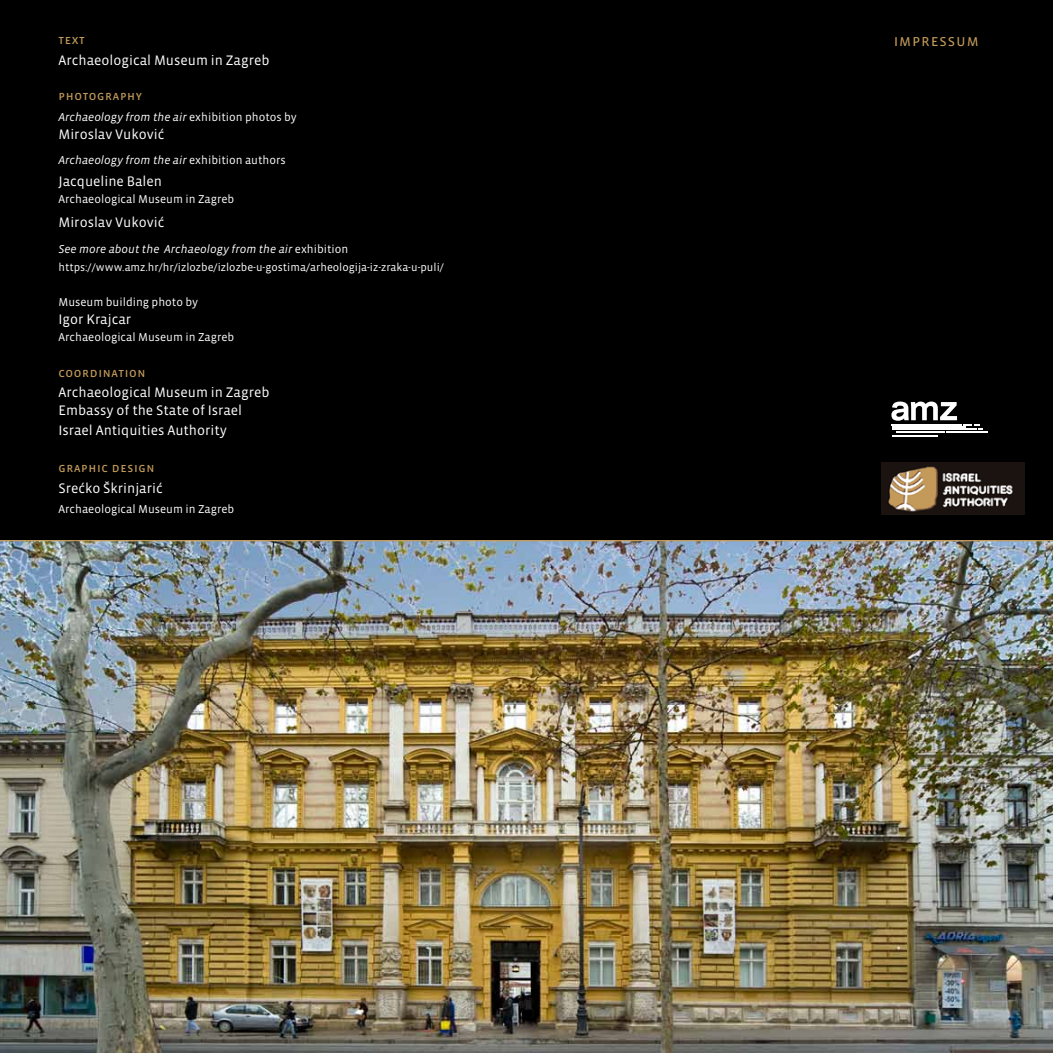
<style>
.page{position:relative;width:1053px;height:1053px;background:#fff}
.page>*{position:absolute;margin:0;border:0;box-sizing:border-box;transform-origin:0 0}
.t1{font:16.25px "Vista Sans OTCE";letter-spacing:.05em;color:#c39b59}
.t2{font:14.12px/17.6px "Vista Sans OTCE";color:#fff}
.t3{font:12.88px "Vista Sans OTCE";letter-spacing:.05em;color:#c39b59}
.t4{font:italic 11.75px "Vista Sans OTCE";color:#fff}
.t5{font:11.75px "Vista Sans OTCE";color:#fff}
.t6{font:11.25px "Vista Sans OTCE";color:#fff}
.s1{font-style:normal}
</style>
<div class="page">
<div style="left:0;top:0;width:1052px;height:540px;background:#000"></div>
<img style="left:0;top:540px;width:1052px;height:512px">
<hr style="left:891px;top:435px;width:46px;height:2px;background:#fff">
<svg style="left:891px;top:401px;width:96px;height:31px"></svg>
<img style="left:881px;top:462px;width:142px;height:52px">
<p class="t3" style="left:58px;top:32px;width:28px">text</p>
<p class="t2" style="left:58px;top:51px;width:212px">Archaeological Museum in Zagreb</p>
<p class="t3" style="left:58px;top:88px;width:85px">photography</p>
<p class="t4" style="left:58px;top:110px;width:240px">Archaeology from the air <span class="s1">exhibition photos by</span></p>
<p class="t2" style="left:58px;top:125px;width:107px">Miroslav Vuković</p>
<p class="t4" style="left:58px;top:154px;width:229px">Archaeology from the air <span class="s1">exhibition authors</span></p>
<p class="t2" style="left:58px;top:172px;width:105px">Jacqueline Balen</p>
<p class="t5" style="left:58px;top:192px;width:177px">Archaeological Museum in Zagreb</p>
<p class="t2" style="left:58px;top:214px;width:107px">Miroslav Vuković</p>
<p class="t4" style="left:58px;top:242px;width:291px">See more about the Archaeology from the air <span class="s1">exhibition</span></p>
<p class="t6" style="left:58px;top:261px;width:387px">https://www.amz.hr/hr/izlozbe/izlozbe-u-gostima/arheologija-iz-zraka-u-puli/</p>
<p class="t5" style="left:58px;top:295px;width:141px">Museum building photo by</p>
<p class="t2" style="left:58px;top:310px;width:74px">Igor Krajcar</p>
<p class="t5" style="left:58px;top:330px;width:177px">Archaeological Museum in Zagreb</p>
<p class="t3" style="left:58px;top:365px;width:89px">coordination</p>
<p class="t2" style="left:58px;top:384px;width:212px">Archaeological Museum in Zagreb<br>Embassy of the State of Israel</p>
<p class="t2" style="left:58px;top:421px;width:170px">Israel Antiquities Authority</p>
<p class="t3" style="left:58px;top:460px;width:97px">graphic design</p>
<p class="t2" style="left:58px;top:479px;width:106px">Srećko Škrinjarić</p>
<p class="t5" style="left:58px;top:502px;width:177px">Archaeological Museum in Zagreb</p>
<p class="t1" style="left:893px;top:31px;width:86px">impressum</p>
</div>
